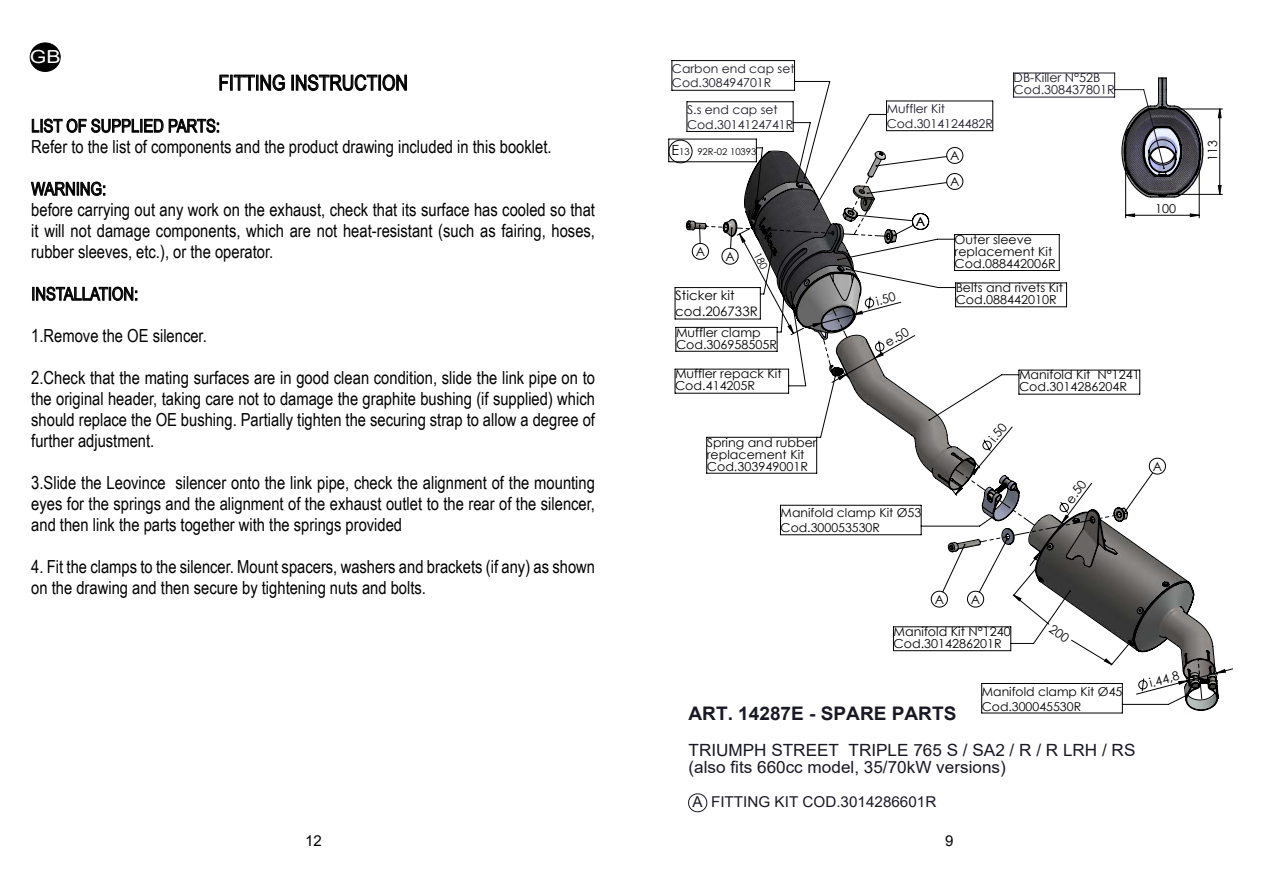
<style>
.page{position:relative;width:1263px;height:893px;background:#fff}
.page>*{position:absolute;margin:0;border:0;box-sizing:border-box;transform-origin:0 0}
.t1{font:21px "Arial Narrow";color:#000}
.t2{font:700 18.75px "Arial";color:#191924}
.t3{font:18px/21px "Arial Narrow";color:#000}
.t4{font:18px "Arial";color:#fff;scale:1.19 1}
.t5{font:16.8px/16.8px "Arial";color:#191924}
.t6{font:15px "Arial";color:#191924}
.t7{font:15px "Arial";color:#000}
.t8{font:13.05px/15.8px "Century Gothic";color:#000}
.t9{font:12.6px "Century Gothic";color:#000}
.t10{font:12.45px "Century Gothic";color:#000}
.t11{font:12.3px/12px "Century Gothic";color:#000}
.t12{font:12.3px/12px "Century Gothic";color:#191924}
.t13{font:12.15px/14.9px "Century Gothic";color:#191924}
.t14{font:12.15px/14.9px "Century Gothic";color:#000}
.t15{font:9.3px "Century Gothic";color:#000}
.s1{font-size:14.1px}
</style>
<div class="page">
<svg style="left:688px;top:793px;width:19px;height:19px"></svg>
<svg style="left:671px;top:60px;width:452px;height:653px"></svg>
<svg style="left:668px;top:139px;width:345px;height:454px"></svg>
<hr style="left:1175px;top:109px;width:47px;height:1px;background:#000">
<svg style="left:1218px;top:108px;width:4px;height:87px"></svg>
<svg style="left:686px;top:149px;width:533px;height:562px"></svg>
<svg style="left:1013px;top:73px;width:190px;height:125px"></svg>
<svg style="left:219px;top:74px;width:66px;height:17px"></svg>
<svg style="left:292px;top:74px;width:115px;height:17px"></svg>
<svg style="left:32px;top:119px;width:131px;height:14px"></svg>
<svg style="left:169px;top:119px;width:50px;height:14px"></svg>
<svg style="left:31px;top:182px;width:74px;height:14px"></svg>
<svg style="left:33px;top:287px;width:104px;height:14px"></svg>
<div style="left:30px;top:43px;width:30px;height:28px;background:#020203;border-radius:50%"></div>
<div style="left:30px;top:43px;width:31px;height:29px;border:1px solid #000;border-radius:50%"></div>
<svg style="left:928px;top:419px;width:305px;height:280px"></svg>
<svg style="left:674px;top:176px;width:241px;height:207px"></svg>
<p class="t4" style="left:30px;top:44px;width:27px">GB</p>
<p class="t1" style="left:218px;top:67px;width:191px">FITTING INSTRUCTION</p>
<p class="t3" style="left:31px;top:115px;width:522px">LIST OF SUPPLIED PARTS:<br>Refer to the list of components and the product drawing included in this booklet.</p>
<p class="t3" style="left:31px;top:178px;width:565px">WARNING:<br>before carrying out any work on the exhaust, check that its surface has cooled so that it will not damage components, which are not heat-resistant (such as fairing, hoses, rubber sleeves, etc.), or the operator.</p>
<p class="t3" style="left:31px;top:283px;width:108px">INSTALLATION:</p>
<p class="t3" style="left:31px;top:325px;width:177px">1.Remove the OE silencer.</p>
<p class="t3" style="left:31px;top:367px;width:565px;text-align:justify">2.Check that the mating surfaces are in good clean condition, slide the link pipe on to the original header, taking care not to damage the graphite bushing (if supplied) which should replace the OE bushing. Partially tighten the securing strap to allow a degree of further adjustment.</p>
<p class="t3" style="left:31px;top:472px;width:565px;text-align:justify">3.Slide the Leovince silencer onto the link pipe, check the alignment of the mounting eyes for the springs and the alignment of the exhaust outlet to the rear of the silencer, and then link the parts together with the springs provided</p>
<p class="t3" style="left:31px;top:556px;width:565px">4. Fit the clamps to the silencer. Mount spacers, washers and brackets (if any) as shown on the drawing and then secure by tightening nuts and bolts.</p>
<p class="t13" style="left:672px;top:61px;width:124px">Carbon end cap set<br>Cod.308494701R</p>
<p class="t13" style="left:687px;top:102px;width:108px">S.s end cap set<br>Cod.3014124741R</p>
<p class="t13" style="left:887px;top:101px;width:108px">Muffler Kit<br>Cod.3014124482R</p>
<p class="t12" style="left:1014px;top:72px;width:103px">DB-Killer N°52B<br>Cod.308437801R</p>
<p class="t15" style="left:671px;top:146px;width:87px"><span class="s1">E</span>13 92R-02 10393</p>
<p class="t9" style="left:1204px;top:161px;width:22px;rotate:-90deg">113</p>
<p class="t11" style="left:950px;top:142px;width:11px;line-height:26px">A<br>A</p>
<p class="t11" style="left:696px;top:245px;width:11px">A</p>
<p class="t11" style="left:725px;top:250px;width:11px">A</p>
<p class="t8" style="left:675px;top:287px;width:84px">Sticker kit cod.206733R</p>
<p class="t11" style="left:676px;top:326px;width:103px">Muffler clamp<br>Cod.306958505R</p>
<p class="t11" style="left:675px;top:368px;width:108px">Muffler repack Kit<br>Cod.414205R</p>
<p class="t11" style="left:707px;top:436px;width:111px">Spring and rubber replacement Kit<br>Cod.303949001R</p>
<p class="t11" style="left:916px;top:215px;width:11px">A</p>
<p class="t10" style="left:874px;top:293px;width:21px;rotate:-15deg">i.50</p>
<p class="t10" style="left:881px;top:336px;width:27px;rotate:-30deg">e.50</p>
<p class="t14" style="left:781px;top:505px;width:142px">Manifold clamp Kit Ø53<br>Cod.300053530R</p>
<p class="t11" style="left:955px;top:233px;width:103px">Outer sleeve replacement Kit<br>Cod.088442006R</p>
<p class="t11" style="left:956px;top:281px;width:109px">Belts and rivets Kit<br>Cod.088442010R</p>
<p class="t11" style="left:1155px;top:202px;width:22px">100</p>
<p class="t11" style="left:1019px;top:369px;width:122px">Manifold Kit N°1241<br>Cod.3014286204R</p>
<p class="t10" style="left:985px;top:434px;width:21px;rotate:-50deg">i.50</p>
<p class="t10" style="left:1061px;top:497px;width:27px;rotate:-53deg">e.50</p>
<p class="t11" style="left:1153px;top:460px;width:11px">A</p>
<p class="t11" style="left:935px;top:593px;width:11px">A</p>
<p class="t11" style="left:971px;top:593px;width:11px">A</p>
<p class="t11" style="left:893px;top:625px;width:119px">Manifold Kit N°1240<br>Cod.3014286201R</p>
<p class="t14" style="left:982px;top:684px;width:142px">Manifold clamp Kit Ø45<br>Cod.300045530R</p>
<p class="t2" style="left:688px;top:701px;width:269px">ART. 14287E - SPARE PARTS</p>
<p class="t5" style="left:688px;top:742px;width:448px">TRIUMPH STREET TRIPLE 765 S / SA2 / R / R LRH / RS (also fits 660cc model, 35/70kW versions)</p>
<p class="t6" style="left:693px;top:791px;width:245px">A FITTING KIT COD.3014286601R</p>
<p class="t10" style="left:1147px;top:675px;width:32px;rotate:-15deg">i.44,8</p>
<p class="t7" style="left:305px;top:830px;width:18px">12</p>
<p class="t7" style="left:945px;top:830px;width:10px">9</p>
</div>
